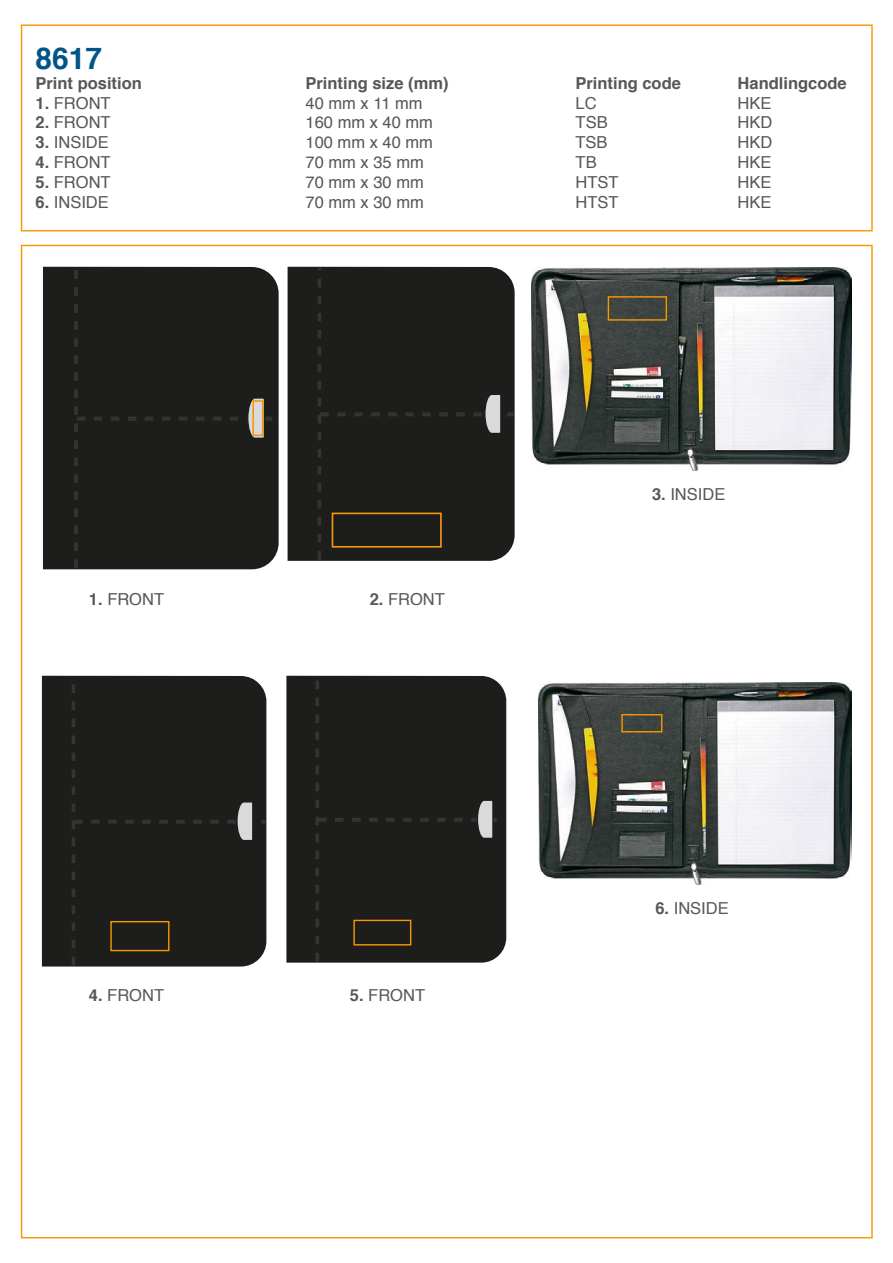
<style>
.page{position:relative;width:893px;height:1263px;background:#fff}
.page>*{position:absolute;margin:0;border:0;box-sizing:border-box;transform-origin:0 0}
.t1{font:700 30px "Helvetica";color:#058}
.t2{font:16.5px "Helvetica";color:#575756}
.t3{font:700 16.5px "Helvetica";color:#575756}
.s1{font-weight:700}
</style>
<div class="page">
<div style="left:21px;top:24px;width:852px;height:207px;border:1px solid #f49800"></div>
<div style="left:43px;top:266px;width:236px;height:304px;background:#1d1d1b"></div>
<div style="left:74px;top:268px;width:204px;height:300px;background:#1d1d1b"></div>
<div style="left:252px;top:400px;width:12px;height:36px;border:2px solid #f49811"></div>
<svg style="left:287px;top:266px;width:228px;height:295px;background:#2b2b29"></svg>
<div style="left:318px;top:268px;width:196px;height:291px;background:#1d1d1b"></div>
<div style="left:332px;top:513px;width:110px;height:35px;border:2px solid #f49811"></div>
<img style="left:532px;top:268px;width:319px;height:202px">
<div style="left:608px;top:296px;width:59px;height:25px;border:1px solid #f49800"></div>
<svg style="left:41px;top:675px;width:226px;height:292px;background:#31312f"></svg>
<div style="left:72px;top:677px;width:194px;height:288px;background:#1d1d1b"></div>
<div style="left:110px;top:921px;width:59px;height:30px;border:1px solid #f49800"></div>
<svg style="left:286px;top:675px;width:221px;height:288px;background:#2d2d2b"></svg>
<div style="left:315px;top:677px;width:190px;height:284px;background:#1d1d1b"></div>
<div style="left:353px;top:920px;width:58px;height:25px;border:1px solid #f49800"></div>
<img style="left:539px;top:683px;width:313px;height:201px">
<div style="left:621px;top:714px;width:41px;height:18px;border:1px solid #f49800"></div>
<h1 class="t1" style="left:35px;top:34px;width:68px">8617</h1>
<p class="t3" style="left:35px;top:70px;width:108px">Print position</p>
<p class="t3" style="left:306px;top:70px;width:145px">Printing size (mm)</p>
<p class="t3" style="left:575px;top:70px;width:107px">Printing code</p>
<p class="t3" style="left:738px;top:70px;width:111px">Handlingcode</p>
<p class="t2" style="left:36px;top:90px;width:77px"><span class="s1">1.</span> FRONT</p>
<p class="t2" style="left:306px;top:90px;width:119px">40 mm x 11 mm</p>
<p class="t2" style="left:576px;top:90px;width:23px">LC</p>
<p class="t2" style="left:738px;top:90px;width:35px">HKE</p>
<p class="t2" style="left:36px;top:110px;width:77px"><span class="s1">2.</span> FRONT</p>
<p class="t2" style="left:306px;top:110px;width:129px">160 mm x 40 mm</p>
<p class="t2" style="left:576px;top:110px;width:34px">TSB</p>
<p class="t2" style="left:738px;top:110px;width:36px">HKD</p>
<p class="t2" style="left:36px;top:130px;width:75px"><span class="s1">3.</span> INSIDE</p>
<p class="t2" style="left:306px;top:130px;width:129px">100 mm x 40 mm</p>
<p class="t2" style="left:576px;top:130px;width:34px">TSB</p>
<p class="t2" style="left:738px;top:130px;width:36px">HKD</p>
<p class="t2" style="left:36px;top:149px;width:77px"><span class="s1">4.</span> FRONT</p>
<p class="t2" style="left:306px;top:149px;width:120px">70 mm x 35 mm</p>
<p class="t2" style="left:576px;top:149px;width:23px">TB</p>
<p class="t2" style="left:738px;top:149px;width:35px">HKE</p>
<p class="t2" style="left:36px;top:169px;width:77px"><span class="s1">5.</span> FRONT</p>
<p class="t2" style="left:306px;top:169px;width:120px">70 mm x 30 mm</p>
<p class="t2" style="left:576px;top:169px;width:45px">HTST</p>
<p class="t2" style="left:738px;top:169px;width:35px">HKE</p>
<p class="t2" style="left:36px;top:189px;width:75px"><span class="s1">6.</span> INSIDE</p>
<p class="t2" style="left:306px;top:189px;width:120px">70 mm x 30 mm</p>
<p class="t2" style="left:576px;top:189px;width:45px">HTST</p>
<p class="t2" style="left:738px;top:189px;width:35px">HKE</p>
<p class="t2" style="left:89px;top:587px;width:77px"><span class="s1">1.</span> FRONT</p>
<p class="t2" style="left:370px;top:587px;width:77px"><span class="s1">2.</span> FRONT</p>
<p class="t2" style="left:89px;top:983px;width:77px"><span class="s1">4.</span> FRONT</p>
<p class="t2" style="left:350px;top:983px;width:77px"><span class="s1">5.</span> FRONT</p>
<p class="t2" style="left:652px;top:481px;width:75px"><span class="s1">3.</span> INSIDE</p>
<p class="t2" style="left:655px;top:895px;width:75px"><span class="s1">6.</span> INSIDE</p>
</div>
